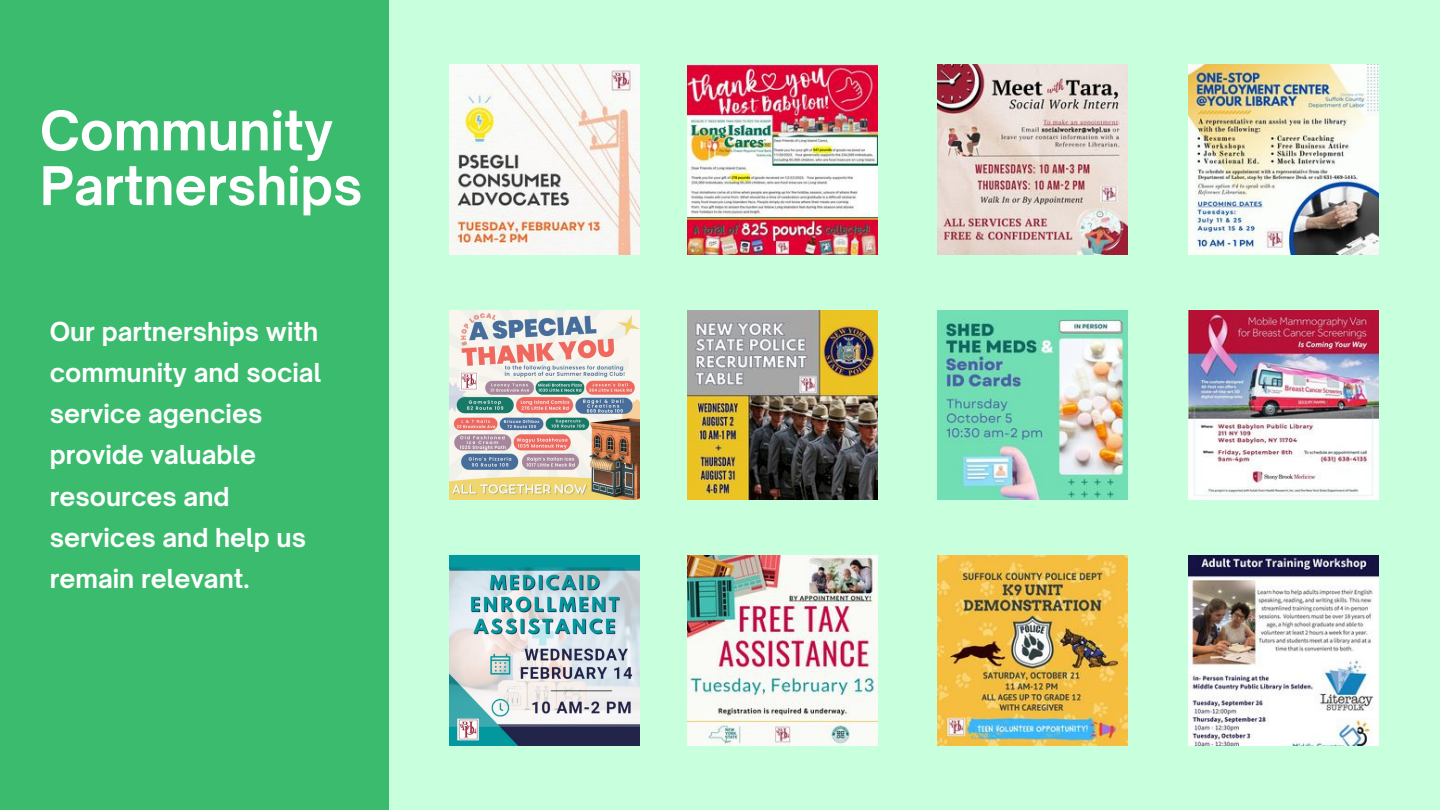
<style>
.page{position:relative;width:1440px;height:810px;background:#c8ffdc}
.page>*{position:absolute;margin:0;border:0;box-sizing:border-box;transform-origin:0 0}
.t1{font:700 52px "Open Sauce One";color:#fff}
.t2{font:700 51px "Open Sauce One";color:#fff}
.t3{font:700 25px/41.2px "Open Sauce One";color:#fff}
</style>
<div class="page">
<div style="left:0;top:0;width:389px;height:810px;background:#3abb6d"></div>
<img style="left:449px;top:65px;width:190px;height:190px">
<img style="left:687px;top:65px;width:190px;height:190px">
<img style="left:938px;top:65px;width:190px;height:190px">
<img style="left:1189px;top:65px;width:189px;height:190px">
<img style="left:449px;top:310px;width:190px;height:190px">
<img style="left:449px;top:556px;width:190px;height:190px">
<img style="left:687px;top:310px;width:190px;height:190px">
<img style="left:687px;top:555px;width:190px;height:190px">
<img style="left:938px;top:310px;width:190px;height:190px">
<img style="left:1189px;top:310px;width:189px;height:190px">
<img style="left:938px;top:556px;width:190px;height:190px">
<img style="left:1189px;top:555px;width:189px;height:190px">
<p class="t1" style="left:40px;top:98px;width:295px">Community</p>
<p class="t2" style="left:40px;top:154px;width:324px">Partnerships</p>
<p class="t3" style="left:50px;top:311px;width:273px">Our partnerships with community and social service agencies provide valuable resources and services and help us remain relevant.</p>
</div>
